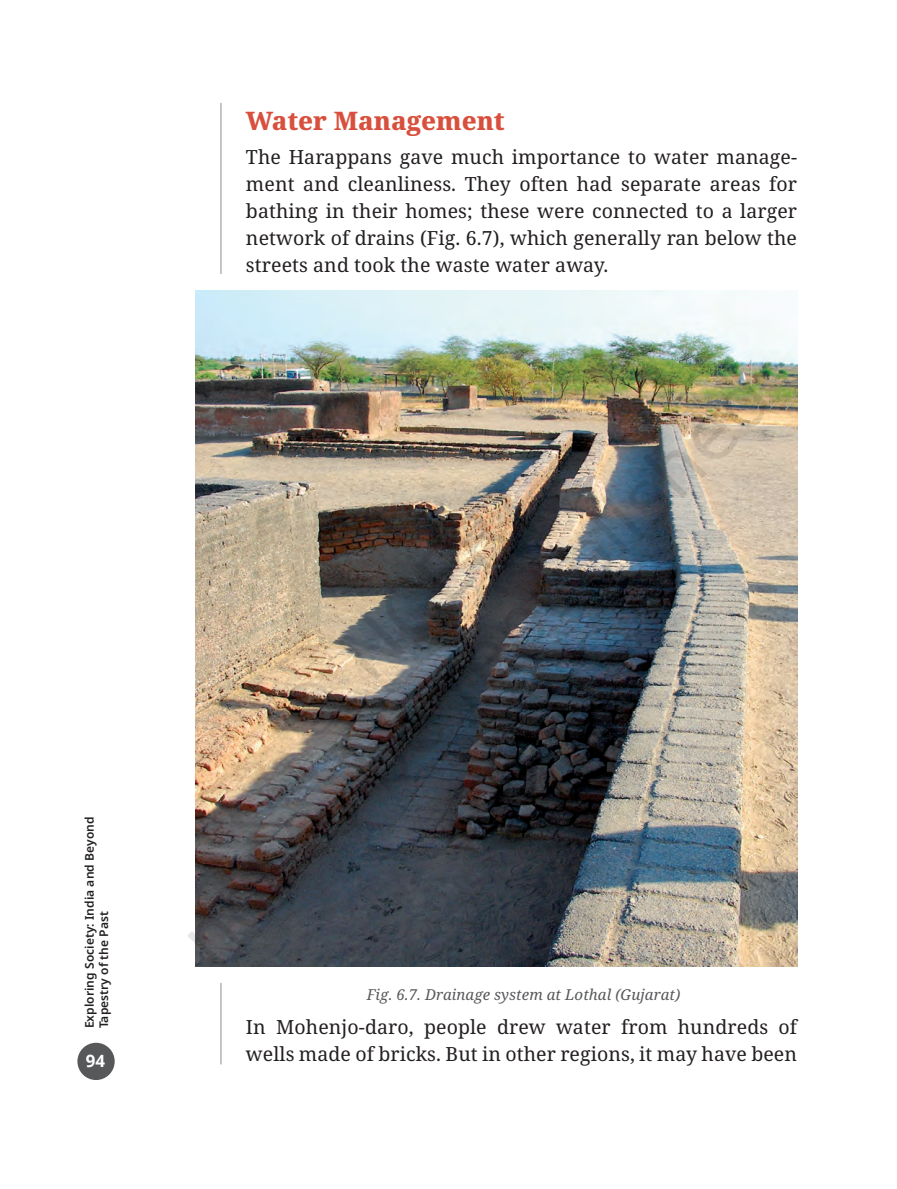
<style>
.page{position:relative;width:897px;height:1189px;background:#fff}
.page>*{position:absolute;margin:0;border:0;box-sizing:border-box;transform-origin:0 0}
.t1{font:800 25.5px "Noto Serif";color:#d8503d}
.t2{font:19.5px/27px "Noto Serif";letter-spacing:.005em;color:#231f20;text-align:justify}
.t3{font:700 16.8px "Noto Sans";color:#fff}
.t4{font:italic 15px "Noto Serif";letter-spacing:.005em;color:#57585a}
.t5{font:600 12px/14.4px "Noto Sans";letter-spacing:.005em;color:#231f20}
</style>
<div class="page">
<img style="left:77px;top:103px;width:721px;height:977px">
<img style="left:83px;top:292px;width:706px;height:706px">
<h1 class="t1" style="left:246px;top:103px;width:260px">Water Management</h1>
<p class="t2" style="left:246px;top:144px;width:552px">The Harappans gave much importance to water manage&shy;ment and cleanliness. They often had separate areas for bathing in their homes; these were connected to a larger network of drains (Fig. 6.7), which generally ran below the streets and took the waste water away.</p>
<p class="t5" style="left:82px;top:1028px;width:213px;rotate:-90deg">Exploring Society: India and Beyond<br>Tapestry of the Past</p>
<p class="t3" style="left:86px;top:1049px;width:21px">94</p>
<p class="t4" style="left:367px;top:984px;width:315px">Fig. 6.7. Drainage system at Lothal (Gujarat)</p>
<p class="t2" style="left:246px;top:1013px;width:552px">In Mohenjo-daro, people drew water from hundreds of wells made of bricks. But in other regions, it may have been</p>
</div>
